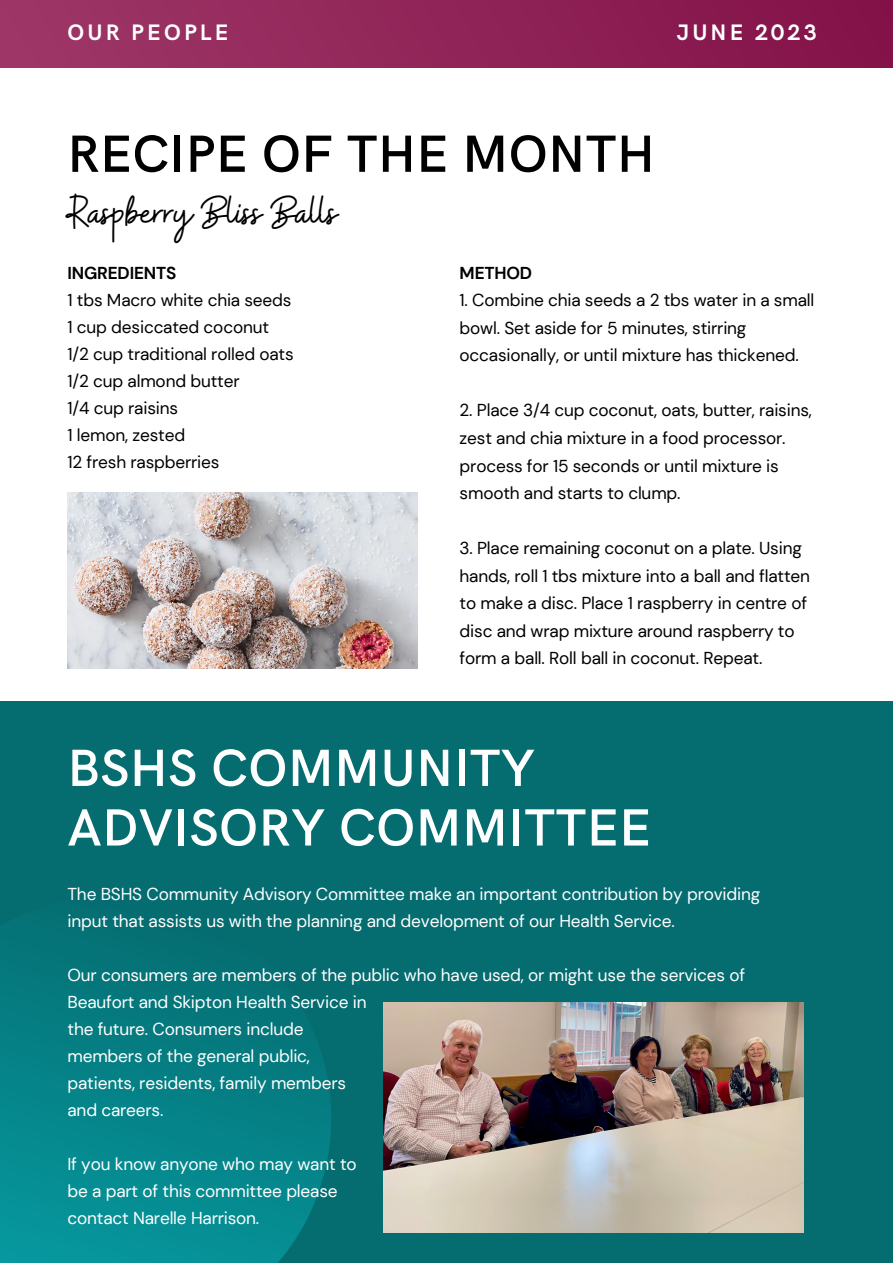
<style>
.page{position:relative;width:893px;height:1264px;background:#fff}
.page>*{position:absolute;margin:0;border:0;box-sizing:border-box;transform-origin:0 0}
.t1{font:600 52.5px "HK Grotesk";letter-spacing:.01em;color:#fff}
.t2{font:600 52.5px "HK Grotesk";letter-spacing:.01em;color:#000}
.t3{font:46.8px "Buffalo";letter-spacing:-.01em;color:#000}
.t4{font:700 22.5px "HK Grotesk";letter-spacing:.14em;color:#fff}
.t5{font:17.25px/27.6px "DM Sans";letter-spacing:-.01em;color:#000}
.t6{font:17.25px/27px "DM Sans";letter-spacing:-.01em;color:#fff}
.t7{font:700 17.25px "DM Sans";letter-spacing:-.01em;color:#000}
</style>
<div class="page">
<div style="left:0;top:0;width:892px;height:68px;background:linear-gradient(to right,#9e3768,#831248)"></div>
<div style="left:0;top:701px;width:892px;height:561px;background:#056c70"></div>
<svg style="left:0;top:950px;width:386px;height:312px"></svg>
<img style="left:67px;top:492px;width:350px;height:177px">
<img style="left:384px;top:1002px;width:419px;height:230px">
<p class="t4" style="left:67px;top:20px;width:162px">OUR PEOPLE</p>
<p class="t4" style="left:676px;top:20px;width:141px">JUNE 2023</p>
<p class="t2" style="left:67px;top:124px;width:588px">RECIPE OF THE MONTH</p>
<p class="t3" style="left:67px;top:182px;width:271px">Raspberry Bliss Balls</p>
<p class="t7" style="left:67px;top:262px;width:110px">INGREDIENTS</p>
<p class="t5" style="left:67px;top:286px;width:225px">1 tbs Macro white chia seeds</p>
<p class="t5" style="left:67px;top:313px;width:203px">1 cup desiccated coconut</p>
<p class="t5" style="left:67px;top:340px;width:228px">1/2 cup traditional rolled oats</p>
<p class="t5" style="left:67px;top:367px;width:174px">1/2 cup almond butter</p>
<p class="t5" style="left:67px;top:394px;width:112px">1/4 cup raisins</p>
<p class="t5" style="left:67px;top:421px;width:119px">1 lemon, zested</p>
<p class="t5" style="left:67px;top:448px;width:153px">12 fresh raspberries</p>
<p class="t7" style="left:459px;top:261px;width:74px">METHOD</p>
<p class="t5" style="left:459px;top:286px;width:356px">1. Combine chia seeds a 2 tbs water in a small bowl. Set aside for 5 minutes, stirring occasionally, or until mixture has thickened.</p>
<p class="t5" style="left:459px;top:397px;width:354px">2. Place 3/4 cup coconut, oats, butter, raisins, zest and chia mixture in a food processor. process for 15 seconds or until mixture is smooth and starts to clump.</p>
<p class="t5" style="left:459px;top:534px;width:352px">3. Place remaining coconut on a plate. Using hands, roll 1 tbs mixture into a ball and flatten to make a disc. Place 1 raspberry in centre of disc and wrap mixture around raspberry to form a ball. Roll ball in coconut. Repeat.</p>
<p class="t1" style="left:67px;top:738px;width:468px">BSHS COMMUNITY</p>
<p class="t1" style="left:67px;top:798px;width:585px">ADVISORY COMMITTEE</p>
<p class="t6" style="left:67px;top:880px;width:694px">The BSHS Community Advisory Committee make an important contribution by providing input that assists us with the planning and development of our Health Service.</p>
<p class="t6" style="left:67px;top:961px;width:679px">Our consumers are members of the public who have used, or might use the services of<br>Beaufort and Skipton Health Service in</p>
<p class="t6" style="left:67px;top:1015px;width:237px">the future. Consumers include</p>
<p class="t6" style="left:67px;top:1042px;width:244px">members of the general public,</p>
<p class="t6" style="left:67px;top:1069px;width:280px">patients, residents, family members</p>
<p class="t6" style="left:67px;top:1096px;width:97px">and careers.</p>
<p class="t6" style="left:67px;top:1150px;width:291px">If you know anyone who may want to</p>
<p class="t6" style="left:67px;top:1177px;width:272px">be a part of this committee please</p>
<p class="t6" style="left:67px;top:1204px;width:193px">contact Narelle Harrison.</p>
</div>
